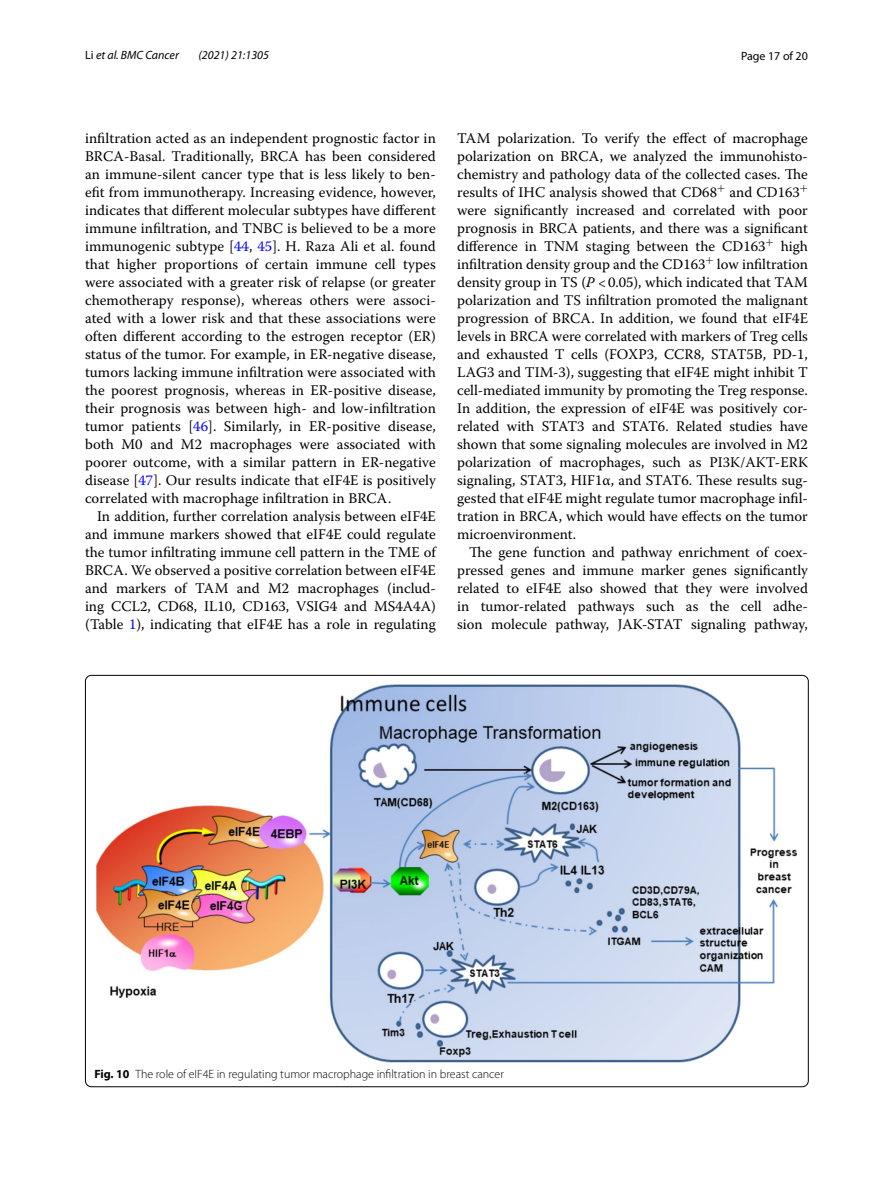
<style>
.page{position:relative;width:893px;height:1187px;background:#fff}
.page>*{position:absolute;margin:0;border:0;box-sizing:border-box;transform-origin:0 0}
.t1{font:14.7px/18px "Warnock Pro";color:#000;text-align:justify}
.t2{font:300 12px "Myriad Pro";color:#000}
.t3{font:italic 12px "Myriad Pro";color:#000}
.t4{font:12px "Myriad Pro";color:#000}
.s1{font-style:normal}
.s2{color:#00f}
.s3{font-style:italic}
.s4{font-weight:700}
</style>
<div class="page">
<img style="left:97px;top:684px;width:700px;height:378px">
<p class="t3" style="left:85px;top:48px;width:95px"><span class="s1">Li</span> et al. BMC Cancer</p>
<p class="t3" style="left:198px;top:48px;width:72px">(2021) 21:1305</p>
<p class="t4" style="left:741px;top:48px;width:68px">Page 17 of 20</p>
<p class="t1" style="left:85px;top:128px;width:352px">infiltration acted as an independent prognostic factor in BRCA-Basal. Traditionally, BRCA has been considered an immune-silent cancer type that is less likely to ben&shy;efit from immunotherapy. Increasing evidence, however, indicates that different molecular subtypes have different immune infiltration, and TNBC is believed to be a more immunogenic subtype [<span class="s2">44</span>, <span class="s2">45</span>]. H. Raza Ali et al. found that higher proportions of certain immune cell types were associated with a greater risk of relapse (or greater chemotherapy response), whereas others were associ&shy;ated with a lower risk and that these associations were often different according to the estrogen receptor (ER) status of the tumor. For example, in ER-negative disease, tumors lacking immune infiltration were associated with the poorest prognosis, whereas in ER-positive disease, their prognosis was between high- and low-infiltration tumor patients [<span class="s2">46</span>]. Similarly, in ER-positive disease, both M0 and M2 macrophages were associated with poorer outcome, with a similar pattern in ER-negative disease [<span class="s2">47</span>]. Our results indicate that eIF4E is positively correlated with macrophage infiltration in BRCA.</p>
<p class="t1" style="left:85px;top:506px;width:352px;text-indent:12px">In addition, further correlation analysis between eIF4E and immune markers showed that eIF4E could regulate the tumor infiltrating immune cell pattern in the TME of BRCA. We observed a positive correlation between eIF4E and markers of TAM and M2 macrophages (includ&shy;ing CCL2, CD68, IL10, CD163, VSIG4 and MS4A4A) (Table <span class="s2">1</span>), indicating that eIF4E has a role in regulating</p>
<p class="t1" style="left:457px;top:128px;width:352px">TAM polarization. To verify the effect of macrophage polarization on BRCA, we analyzed the immunohisto&shy;chemistry and pathology data of the collected cases. The results of IHC analysis showed that CD68<sup>+</sup> and CD163<sup>+ </sup>were significantly increased and correlated with poor prognosis in BRCA patients, and there was a significant difference in TNM staging between the CD163<sup>+</sup> high infiltration density group and the CD163<sup>+</sup> low infiltration density group in TS (<span class="s3">P</span> &lt;0.05), which indicated that TAM polarization and TS infiltration promoted the malignant progression of BRCA. In addition, we found that eIF4E levels in BRCA were correlated with markers of Treg cells and exhausted T cells (FOXP3, CCR8, STAT5B, PD-1, LAG3 and TIM-3), suggesting that eIF4E might inhibit T cell-mediated immunity by promoting the Treg response.<br>In addition, the expression of eIF4E was positively cor&shy;related with STAT3 and STAT6. Related studies have shown that some signaling molecules are involved in M2 polarization of macrophages, such as PI3K/AKT-ERK signaling, STAT3, HIF1α, and STAT6. These results sug&shy;gested that eIF4E might regulate tumor macrophage infil&shy;tration in BRCA, which would have effects on the tumor microenvironment.</p>
<p class="t1" style="left:457px;top:542px;width:352px;text-indent:12px">The gene function and pathway enrichment of coex&shy;pressed genes and immune marker genes significantly related to eIF4E also showed that they were involved in tumor-related pathways such as the cell adhe&shy;sion molecule pathway, JAK-STAT signaling pathway,</p>
<p class="t2" style="left:94px;top:1067px;width:411px"><span class="s4">Fig. 10</span> The role of eIF4E in regulating tumor macrophage infiltration in breast cancer</p>
</div>
